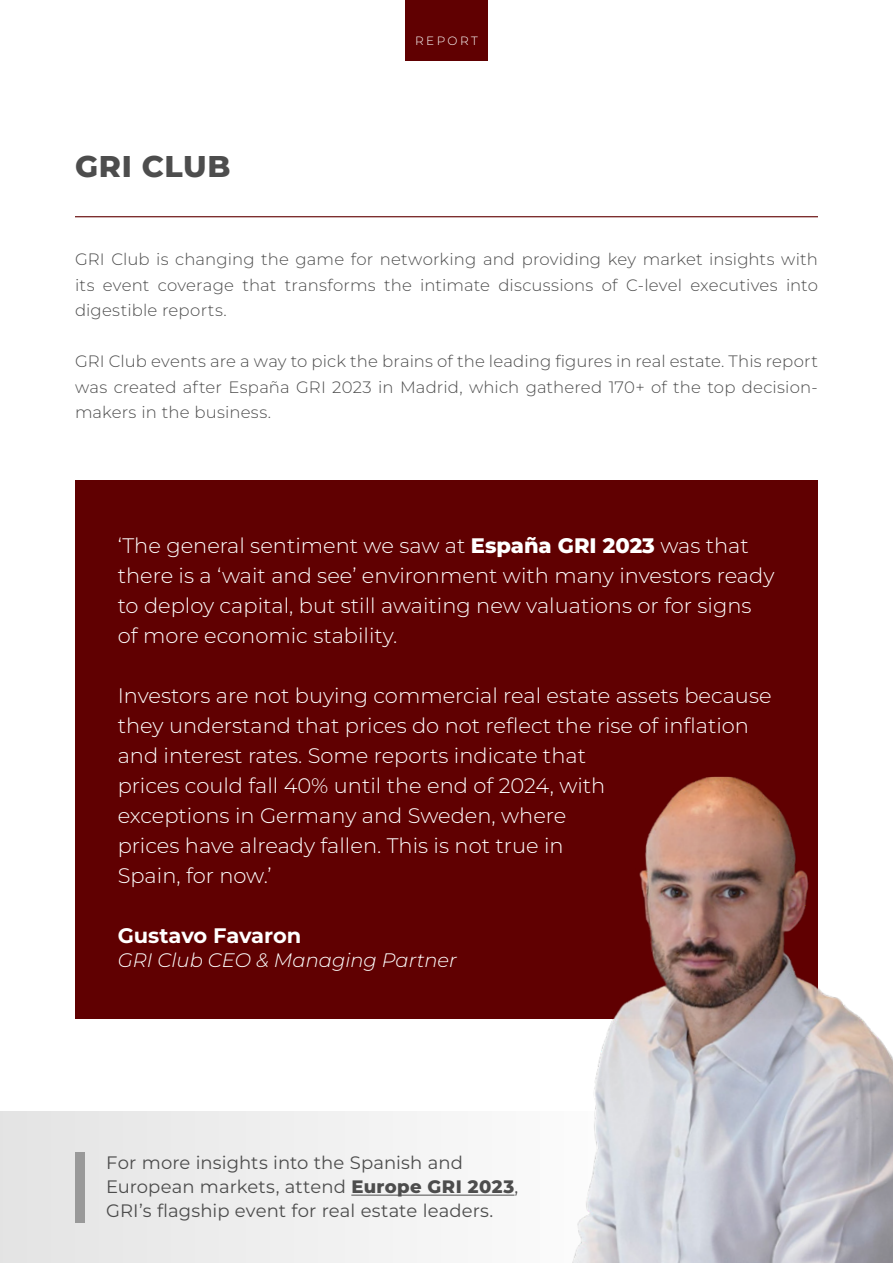
<style>
.page{position:relative;width:893px;height:1263px;background:#fff}
.page>*{position:absolute;margin:0;border:0;box-sizing:border-box;transform-origin:0 0}
.t1{font:800 30px "Montserrat";letter-spacing:.025em;color:#4d4d4d}
.t2{font:300 21px/30px "Montserrat";color:#fff}
.t3{font:700 21px "Montserrat";letter-spacing:-.005em;color:#fff}
.t4{font:italic 300 19.5px "Montserrat";color:#fff}
.t5{font:18px/24px "Montserrat";letter-spacing:.005em;color:#4d4d4d}
.t6{font:300 16.5px/25.5px "Montserrat";letter-spacing:.01em;color:#4d4d4d;text-align:justify}
.t7{font:300 12px "Montserrat";letter-spacing:.2em;color:#fff}
.s1{font-weight:800}
</style>
<div class="page">
<div style="left:405px;top:0;width:83px;height:60px;background:#600001"></div>
<div style="left:0;top:1112px;width:680px;height:151px;background:#ededed"></div>
<div style="left:75px;top:481px;width:743px;height:538px;background:#600001"></div>
<hr style="left:351px;top:1195px;width:164px;height:1px;background:#4d4d4d">
<hr style="left:75px;top:216px;width:743px;height:1px;background:#600001">
<img style="left:487px;top:777px;width:406px;height:486px">
<div style="left:75px;top:1152px;width:10px;height:71px;background:#999"></div>
<h1 class="t1" style="left:75px;top:146px;width:157px">GRI CLUB</h1>
<p class="t7" style="left:415px;top:33px;width:64px">REPORT</p>
<p class="t6" style="left:75px;top:246px;width:744px">GRI Club is changing the game for networking and providing key market insights with its event coverage that transforms the intimate discussions of C-level executives into digestible reports.</p>
<p class="t6" style="left:75px;top:348px;width:744px">GRI Club events are a way to pick the brains of the leading figures in real estate. This report was created after España GRI 2023 in Madrid, which gathered 170+ of the top decision&shy;makers in the business.</p>
<p class="t2" style="left:118px;top:530px;width:658px">‘The general sentiment we saw at <span class="s1">España GRI 2023</span> was that there is a ‘wait and see’ environment with many investors ready to deploy capital, but still awaiting new valuations or for signs of more economic stability.</p>
<p class="t2" style="left:118px;top:680px;width:655px">Investors are not buying commercial real estate assets because they understand that prices do not reflect the rise of inflation and interest rates. Some reports indicate that<br>prices could fall 40% until the end of 2024, with<br>exceptions in Germany and Sweden, where<br>prices have already fallen. This is not true in<br>Spain, for now.’</p>
<p class="t3" style="left:118px;top:922px;width:185px">Gustavo Favaron</p>
<p class="t4" style="left:118px;top:947px;width:341px">GRI Club CEO &amp; Managing Partner</p>
<p class="t5" style="left:106px;top:1150px;width:414px">For more insights into the Spanish and<br>European markets, attend <span class="s1">Europe GRI 2023</span>,<br>GRI’s flagship event for real estate leaders.</p>
</div>
